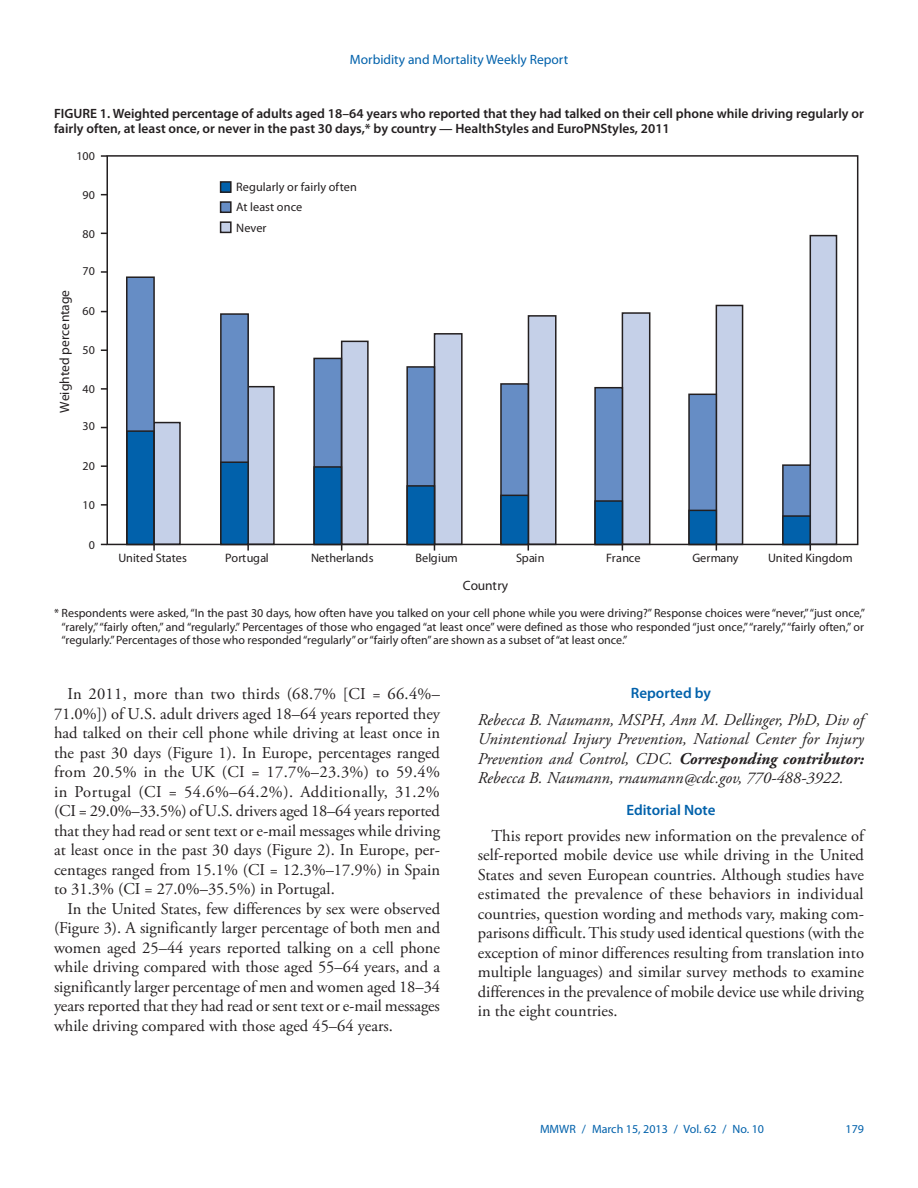
<style>
.page{position:relative;width:918px;height:1188px;background:#fff}
.page>*{position:absolute;margin:0;border:0;box-sizing:border-box;transform-origin:0 0}
.body_copy{font:16.5px/19.5px "Adobe Garamond Pro";color:#231f20;text-align:justify}
.reported_by_text{font:italic 16.5px/19.5px "Adobe Garamond Pro";color:#231f20;text-align:justify}
.headline3{font:600 15px "Myriad Pro";color:#0161ab}
.t1{font:600 13.5px/15px "Myriad Pro";color:#231f20}
.t2{font:13.5px "Myriad Pro";color:#0161ab}
.t3{font:13.5px "Myriad Pro";color:#231f20}
.t4{font:12.3px/20.5px "Myriad Pro";letter-spacing:.005em;color:#231f20}
.t5{font:12.3px "Myriad Pro";letter-spacing:-.015em;color:#231f20}
._8pt_footnote_suppor{font:12px/13.5px "Myriad Pro";color:#231f20;text-align:justify}
.footer_right{font:12px "Myriad Pro";color:#0161ab}
.s1{font-weight:700}
</style>
<div class="page">
<svg style="left:152px;top:234px;width:686px;height:312px"></svg>
<div style="left:221px;top:182px;width:10px;height:10px;background:#0161ab"></div>
<div style="left:220px;top:181px;width:12px;height:12px;border:2px solid #231f20"></div>
<div style="left:221px;top:202px;width:10px;height:10px;background:#668dc5"></div>
<div style="left:220px;top:201px;width:12px;height:12px;border:2px solid #231f20"></div>
<div style="left:221px;top:222px;width:10px;height:10px;background:#c5d0e8"></div>
<div style="left:220px;top:221px;width:12px;height:12px;border:2px solid #231f20"></div>
<div style="left:106px;top:155px;width:752px;height:390px;border:2px solid #231f20"></div>
<div style="left:127px;top:277px;width:27px;height:267px;background:#668dc5"></div>
<div style="left:126px;top:276px;width:29px;height:269px;border:2px solid #231f20"></div>
<div style="left:221px;top:314px;width:27px;height:230px;background:#668dc5"></div>
<div style="left:220px;top:313px;width:29px;height:232px;border:2px solid #231f20"></div>
<div style="left:314px;top:358px;width:27px;height:186px;background:#668dc5"></div>
<div style="left:313px;top:358px;width:29px;height:187px;border:2px solid #231f20"></div>
<div style="left:407px;top:367px;width:27px;height:177px;background:#668dc5"></div>
<div style="left:406px;top:366px;width:29px;height:179px;border:2px solid #231f20"></div>
<div style="left:501px;top:384px;width:27px;height:160px;background:#668dc5"></div>
<div style="left:500px;top:383px;width:29px;height:162px;border:2px solid #231f20"></div>
<div style="left:595px;top:388px;width:27px;height:156px;background:#668dc5"></div>
<div style="left:594px;top:387px;width:29px;height:158px;border:2px solid #231f20"></div>
<div style="left:689px;top:394px;width:27px;height:150px;background:#668dc5"></div>
<div style="left:688px;top:394px;width:29px;height:151px;border:2px solid #231f20"></div>
<div style="left:783px;top:465px;width:27px;height:79px;background:#668dc5"></div>
<div style="left:782px;top:464px;width:29px;height:81px;border:2px solid #231f20"></div>
<svg style="left:101px;top:155px;width:6px;height:2px"></svg>
<svg style="left:101px;top:271px;width:6px;height:2px"></svg>
<svg style="left:101px;top:349px;width:6px;height:2px"></svg>
<svg style="left:101px;top:388px;width:6px;height:2px"></svg>
<svg style="left:101px;top:465px;width:6px;height:2px"></svg>
<svg style="left:101px;top:504px;width:6px;height:2px"></svg>
<svg style="left:153px;top:545px;width:2px;height:6px"></svg>
<svg style="left:247px;top:545px;width:2px;height:6px"></svg>
<div style="left:127px;top:431px;width:27px;height:113px;background:#0161ab"></div>
<div style="left:126px;top:430px;width:29px;height:115px;border:2px solid #231f20"></div>
<div style="left:221px;top:462px;width:27px;height:82px;background:#0161ab"></div>
<div style="left:220px;top:461px;width:29px;height:84px;border:2px solid #231f20"></div>
<div style="left:314px;top:467px;width:27px;height:77px;background:#0161ab"></div>
<div style="left:313px;top:466px;width:29px;height:79px;border:2px solid #231f20"></div>
<div style="left:595px;top:501px;width:27px;height:43px;background:#0161ab"></div>
<div style="left:594px;top:500px;width:29px;height:45px;border:2px solid #231f20"></div>
<div style="left:501px;top:495px;width:27px;height:49px;background:#0161ab"></div>
<div style="left:500px;top:495px;width:29px;height:50px;border:2px solid #231f20"></div>
<div style="left:407px;top:486px;width:27px;height:58px;background:#0161ab"></div>
<div style="left:406px;top:485px;width:29px;height:60px;border:2px solid #231f20"></div>
<div style="left:783px;top:516px;width:27px;height:28px;background:#0161ab"></div>
<div style="left:782px;top:515px;width:29px;height:30px;border:2px solid #231f20"></div>
<div style="left:689px;top:510px;width:27px;height:34px;background:#0161ab"></div>
<div style="left:688px;top:510px;width:29px;height:35px;border:2px solid #231f20"></div>
<p class="t2" style="left:350px;top:51px;width:220px">Morbidity and Mortality Weekly Report</p>
<p class="t1" style="left:54px;top:106px;width:812px">FIGURE 1. Weighted percentage of adults aged 18–64 years who reported that they had talked on their cell phone while driving regularly or fairly often, at least once, or never in the past 30 days,* by country — HealthStyles and EuroPNStyles, 2011</p>
<p class="_8pt_footnote_suppor" style="left:77px;top:150px;width:20px">100</p>
<p class="_8pt_footnote_suppor" style="left:83px;top:188px;width:14px">90</p>
<p class="_8pt_footnote_suppor" style="left:83px;top:227px;width:14px">80</p>
<p class="t3" style="left:56px;top:413px;width:124px;rotate:-90deg">Weighted percentage</p>
<p class="_8pt_footnote_suppor" style="left:83px;top:264px;width:14px">70</p>
<p class="_8pt_footnote_suppor" style="left:83px;top:304px;width:14px">60</p>
<p class="_8pt_footnote_suppor" style="left:83px;top:343px;width:14px">50</p>
<p class="_8pt_footnote_suppor" style="left:83px;top:382px;width:14px">40</p>
<p class="_8pt_footnote_suppor" style="left:83px;top:419px;width:14px">30</p>
<p class="_8pt_footnote_suppor" style="left:83px;top:459px;width:14px">20</p>
<p class="_8pt_footnote_suppor" style="left:83px;top:498px;width:14px">10</p>
<p class="_8pt_footnote_suppor" style="left:89px;top:538px;width:8px">0</p>
<p class="t4" style="left:236px;top:176px;width:122px">Regularly or fairly often</p>
<p class="t4" style="left:236px;top:197px;width:68px">At least once<br>Never</p>
<p class="t4" style="left:118px;top:547px;width:70px">United States</p>
<p class="t5" style="left:225px;top:550px;width:45px">Portugal</p>
<p class="t4" style="left:311px;top:547px;width:64px">Netherlands</p>
<p class="t4" style="left:415px;top:547px;width:44px">Belgium</p>
<p class="t4" style="left:516px;top:547px;width:30px">Spain</p>
<p class="t4" style="left:606px;top:547px;width:36px">France</p>
<p class="t4" style="left:692px;top:547px;width:48px">Germany</p>
<p class="t4" style="left:768px;top:547px;width:86px">United Kingdom</p>
<p class="t3" style="left:463px;top:577px;width:47px">Country</p>
<p class="_8pt_footnote_suppor" style="left:62px;top:606px;width:805px;text-indent:-8px">* Respondents were asked, “In the past 30 days, how often have you talked on your cell phone while you were driving?” Response choices were “never,” “just once,” “rarely,” “fairly often,” and “regularly.” Percentages of those who engaged “at least once” were defined as those who responded “just once,” “rarely,” “fairly often,” or “regularly.” Percentages of those who responded “regularly” or “fairly often” are shown as a subset of “at least once.”</p>
<p class="body_copy" style="left:54px;top:685px;width:388px;text-indent:13px">In 2011, more than two thirds (68.7% [CI = 66.4%– 71.0%]) of U.S. adult drivers aged 18–64 years reported they had talked on their cell phone while driving at least once in the past 30 days (Figure 1). In Europe, percentages ranged from 20.5% in the UK (CI = 17.7%–23.3%) to 59.4% in Portugal (CI = 54.6%–64.2%). Additionally, 31.2% (CI = 29.0%–33.5%) of U.S. drivers aged 18–64 years reported that they had read or sent text or e-mail messages while driving at least once in the past 30 days (Figure 2). In Europe, per&shy;centages ranged from 15.1% (CI = 12.3%–17.9%) in Spain to 31.3% (CI = 27.0%–35.5%) in Portugal.</p>
<p class="body_copy" style="left:54px;top:899px;width:388px;text-indent:13px">In the United States, few differences by sex were observed (Figure 3). A significantly larger percentage of both men and women aged 25–44 years reported talking on a cell phone while driving compared with those aged 55–64 years, and a significantly larger percentage of men and women aged 18–34 years reported that they had read or sent text or e-mail messages while driving compared with those aged 45–64 years.</p>
<p class="headline3" style="left:631px;top:684px;width:82px">Reported by</p>
<p class="reported_by_text" style="left:478px;top:710px;width:388px">Rebecca B. Naumann, MSPH, Ann M. Dellinger, PhD, Div of Unintentional Injury Prevention, National Center for Injury Prevention and Control, CDC. <span class="s1">Corresponding contributor:<br></span>Rebecca B. Naumann, rnaumann@cdc.gov, 770-488-3922.</p>
<p class="headline3" style="left:626px;top:800px;width:91px">Editorial Note</p>
<p class="body_copy" style="left:478px;top:827px;width:388px;text-indent:13px">This report provides new information on the prevalence of self-reported mobile device use while driving in the United States and seven European countries. Although studies have estimated the prevalence of these behaviors in individual countries, question wording and methods vary, making com&shy;parisons difficult. This study used identical questions (with the exception of minor differences resulting from translation into multiple languages) and similar survey methods to examine differences in the prevalence of mobile device use while driving in the eight countries.</p>
<p class="footer_right" style="left:540px;top:1121px;width:226px">MMWR / March 15, 2013 / Vol. 62 / No. 10</p>
<p class="footer_right" style="left:846px;top:1121px;width:20px">179</p>
</div>
